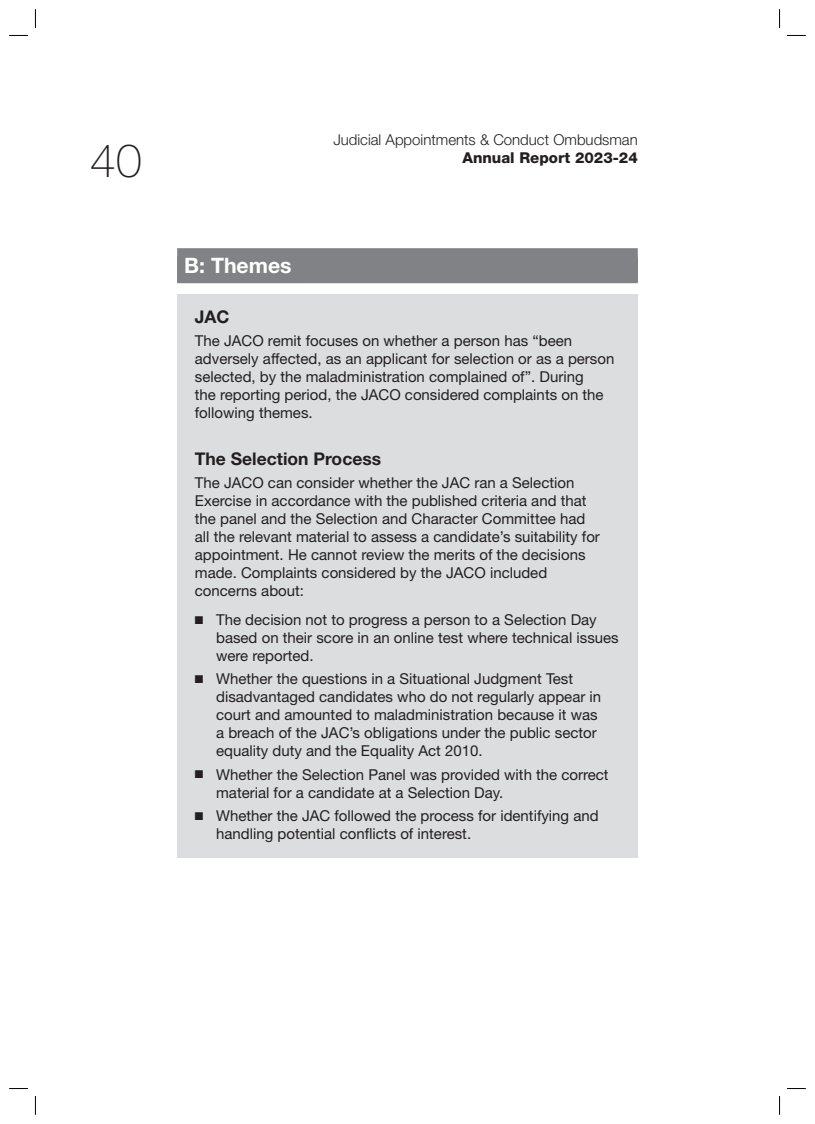
<style>
.page{position:relative;width:815px;height:1124px;background:#fff}
.page>*{position:absolute;margin:0;border:0;box-sizing:border-box;transform-origin:0 0}
.t1{font:100 46.25px "Helvetica Neue LT Std";color:#231f20}
.Heading_2_Annex{font:700 21.25px "Helvetica Neue LT Std";color:#fff}
.Case_Study_Head_no_ToC{font:700 17.5px "Helvetica Neue LT Std";color:#231f20}
.Case_Study_Head{font:700 17.5px "Helvetica Neue LT Std";color:#231f20}
.Case_Study_Text{font:15px/18px "Helvetica Neue LT Std";color:#231f20}
.t2{font:300 15px "Helvetica Neue LT Std";color:#231f20}
.t3{font:800 15px "Helvetica Neue LT Std";color:#231f20}
</style>
<div class="page">
<div style="left:177px;top:248px;width:461px;height:35px;background:#808285"></div>
<div style="left:177px;top:294px;width:461px;height:49px;background:#dcdddf"></div>
<div style="left:177px;top:319px;width:461px;height:119px;background:#dcdddf"></div>
<div style="left:177px;top:436px;width:461px;height:49px;background:#dcdddf"></div>
<div style="left:177px;top:461px;width:461px;height:155px;background:#dcdddf"></div>
<div style="left:177px;top:598px;width:461px;height:81px;background:#dcdddf"></div>
<div style="left:177px;top:657px;width:461px;height:117px;background:#dcdddf"></div>
<div style="left:177px;top:752px;width:461px;height:63px;background:#dcdddf"></div>
<div style="left:177px;top:794px;width:461px;height:63px;background:#dcdddf"></div>
<svg style="left:9px;top:35px;width:19px;height:1px"></svg>
<svg style="left:35px;top:9px;width:1px;height:19px"></svg>
<svg style="left:787px;top:35px;width:19px;height:1px"></svg>
<svg style="left:779px;top:9px;width:1px;height:19px"></svg>
<svg style="left:787px;top:1088px;width:19px;height:1px"></svg>
<svg style="left:779px;top:1096px;width:1px;height:18px"></svg>
<svg style="left:9px;top:1088px;width:19px;height:1px"></svg>
<svg style="left:35px;top:1096px;width:1px;height:18px"></svg>
<h1 class="t1" style="left:90px;top:134px;width:53px">40</h1>
<p class="t2" style="left:333px;top:130px;width:306px">Judicial Appointments &amp; Conduct Ombudsman</p>
<p class="t3" style="left:462px;top:149px;width:177px">Annual Report 2023-24</p>
<h2 class="Heading_2_Annex" style="left:184px;top:252px;width:109px">B: Themes</h2>
<h3 class="Case_Study_Head" style="left:195px;top:305px;width:36px">JAC</h3>
<p class="Case_Study_Text" style="left:195px;top:331px;width:421px">The JACO remit focuses on whether a person has “been adversely affected, as an applicant for selection or as a person selected, by the maladministration complained of”. During<br>the reporting period, the JACO considered complaints on the following themes.</p>
<h3 class="Case_Study_Head_no_ToC" style="left:195px;top:447px;width:188px">The Selection Process</h3>
<p class="Case_Study_Text" style="left:195px;top:473px;width:407px">The JACO can consider whether the JAC ran a Selection Exercise in accordance with the published criteria and that the panel and the Selection and Character Committee had all the relevant material to assess a candidate’s suitability for appointment. He cannot review the merits of the decisions made. Complaints considered by the JACO included concerns about:</p>
<p class="Case_Study_Text" style="left:216px;top:610px;width:404px;text-indent:-21px">■ The decision not to progress a person to a Selection Day based on their score in an online test where technical issues were reported.</p>
<p class="Case_Study_Text" style="left:216px;top:669px;width:387px;text-indent:-21px">■ Whether the questions in a Situational Judgment Test disadvantaged candidates who do not regularly appear in court and amounted to maladministration because it was a breach of the JAC’s obligations under the public sector equality duty and the Equality Act 2010.</p>
<p class="Case_Study_Text" style="left:216px;top:764px;width:394px;text-indent:-21px">■ Whether the Selection Panel was provided with the correct material for a candidate at a Selection Day.</p>
<p class="Case_Study_Text" style="left:216px;top:806px;width:384px;text-indent:-21px">■ Whether the JAC followed the process for identifying and handling potential conflicts of interest.</p>
</div>
